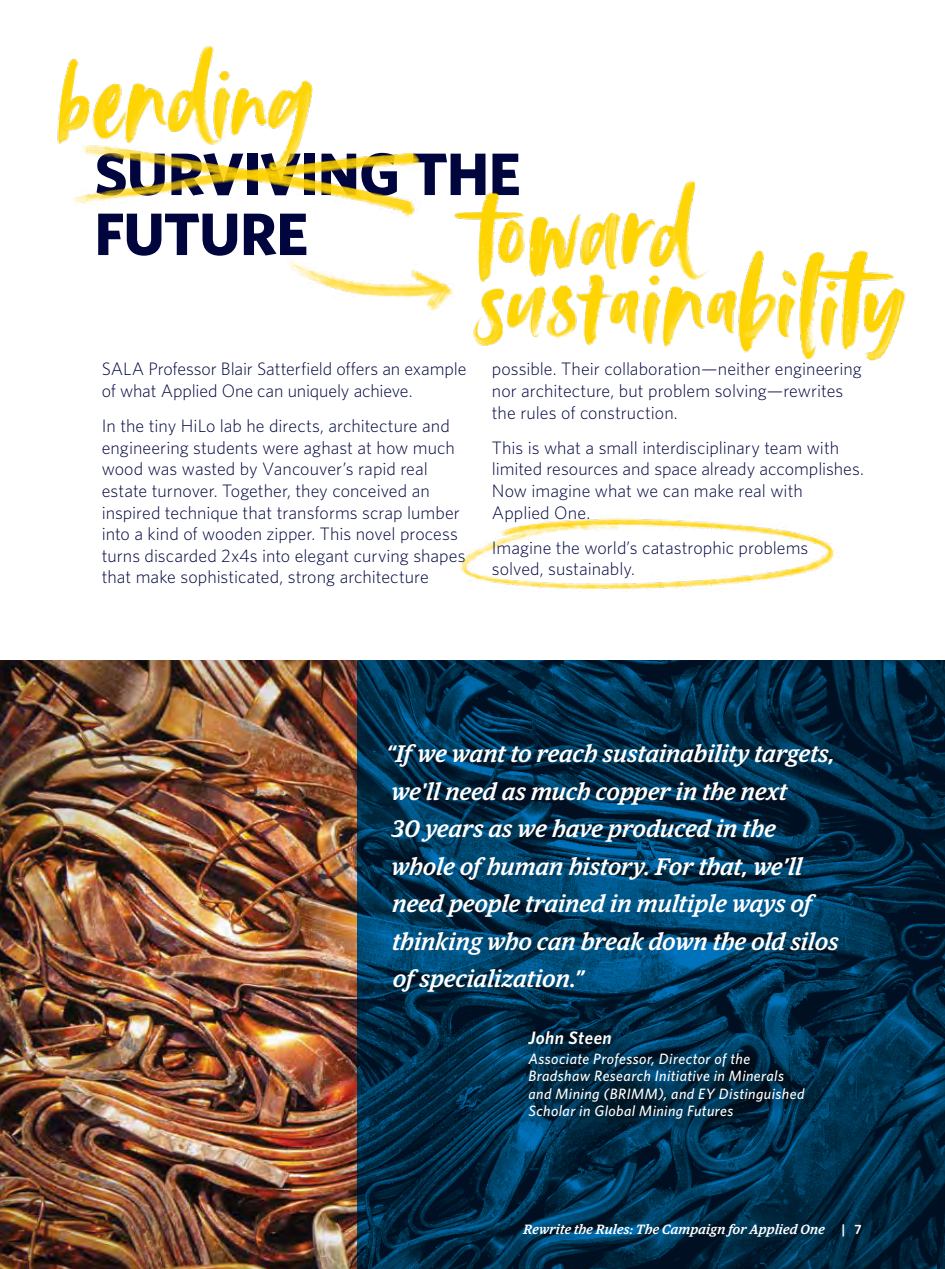
<style>
.page{position:relative;width:945px;height:1269px;background:#fff}
.page>*{position:absolute;margin:0;border:0;box-sizing:border-box;transform-origin:0 0}
.t1{font:700 60px/60px "Whitney";letter-spacing:-.015em;color:#00053e}
.t2{font:italic 500 24px/37.5px "Guardian Egyp";letter-spacing:.01em;color:#fff}
.t3{font:300 18px/21.6px "Whitney";color:#00053e}
.t4{font:italic 600 18px "Whitney";letter-spacing:.025em;color:#fff}
.t5{font:italic 500 15px/17.4px "Whitney";letter-spacing:.03em;color:#fff}
.t6{font:italic 500 13.5px "Guardian Egyp";letter-spacing:.025em;color:#fff}
.s1{font-family:"Whitney";font-weight:600;font-style:normal}
</style>
<div class="page">
<img style="left:0;top:661px;width:358px;height:608px">
<img style="left:358px;top:661px;width:587px;height:608px">
<div style="left:520px;top:1022px;width:303px;height:115px;background:#000;opacity:.75"></div>
<img style="left:460px;top:518px;width:374px;height:74px">
<img style="left:73px;top:153px;width:347px;height:58px">
<img style="left:289px;top:211px;width:162px;height:100px">
<img style="left:57px;top:46px;width:259px;height:127px">
<img style="left:451px;top:181px;width:245px;height:114px">
<img style="left:467px;top:240px;width:439px;height:121px">
<p class="t1" style="left:94px;top:143px;width:428px">SURVIVING THE<br>FUTURE</p>
<p class="t3" style="left:102px;top:358px;width:366px">SALA Professor Blair Satterfeld ofers an example</p>
<p class="t3" style="left:492px;top:358px;width:372px">possible. Their collaboration—neither engineering</p>
<p class="t3" style="left:102px;top:379px;width:312px">of what Applied One can uniquely achieve.</p>
<p class="t3" style="left:102px;top:415px;width:365px">In the tiny HiLo lab he directs, architecture and engineering students were aghast at how much wood was wasted by Vancouver’s rapid real estate turnover. Together, they conceived an inspired technique that transforms scrap lumber into a kind of wooden zipper. This novel process turns discarded 2x4s into elegant curving shapes that make sophisticated, strong architecture</p>
<p class="t3" style="left:492px;top:379px;width:353px">nor architecture, but problem solving—rewrites the rules of construction.</p>
<p class="t3" style="left:492px;top:436px;width:374px">This is what a small interdisciplinary team with limited resources and space already accomplishes.<br>Now imagine what we can make real with</p>
<p class="t3" style="left:492px;top:494px;width:318px;line-height:35.1px">Applied One.<br>Imagine the world’s catastrophic problems</p>
<p class="t3" style="left:492px;top:558px;width:145px">solved, sustainably.</p>
<p class="t2" style="left:386px;top:734px;width:454px">“If we want to reach sustainability targets, we'll need as much copper in the next<br>30 years as we have produced in the whole of human history. For that, we’ll need people trained in multiple ways of thinking who can break down the old silos of specialization.”</p>
<p class="t4" style="left:528px;top:1025px;width:85px">John Steen</p>
<p class="t5" style="left:528px;top:1050px;width:278px">Associate Professor, Director of the Bradshaw Research Initiative in Minerals and Mining (BRIMM), and EY Distinguished Scholar in Global Mining Futures</p>
<p class="t6" style="left:523px;top:1220px;width:340px">Rewrite the Rules: The Campaign for Applied One <span class="s1">| 7</span></p>
</div>
